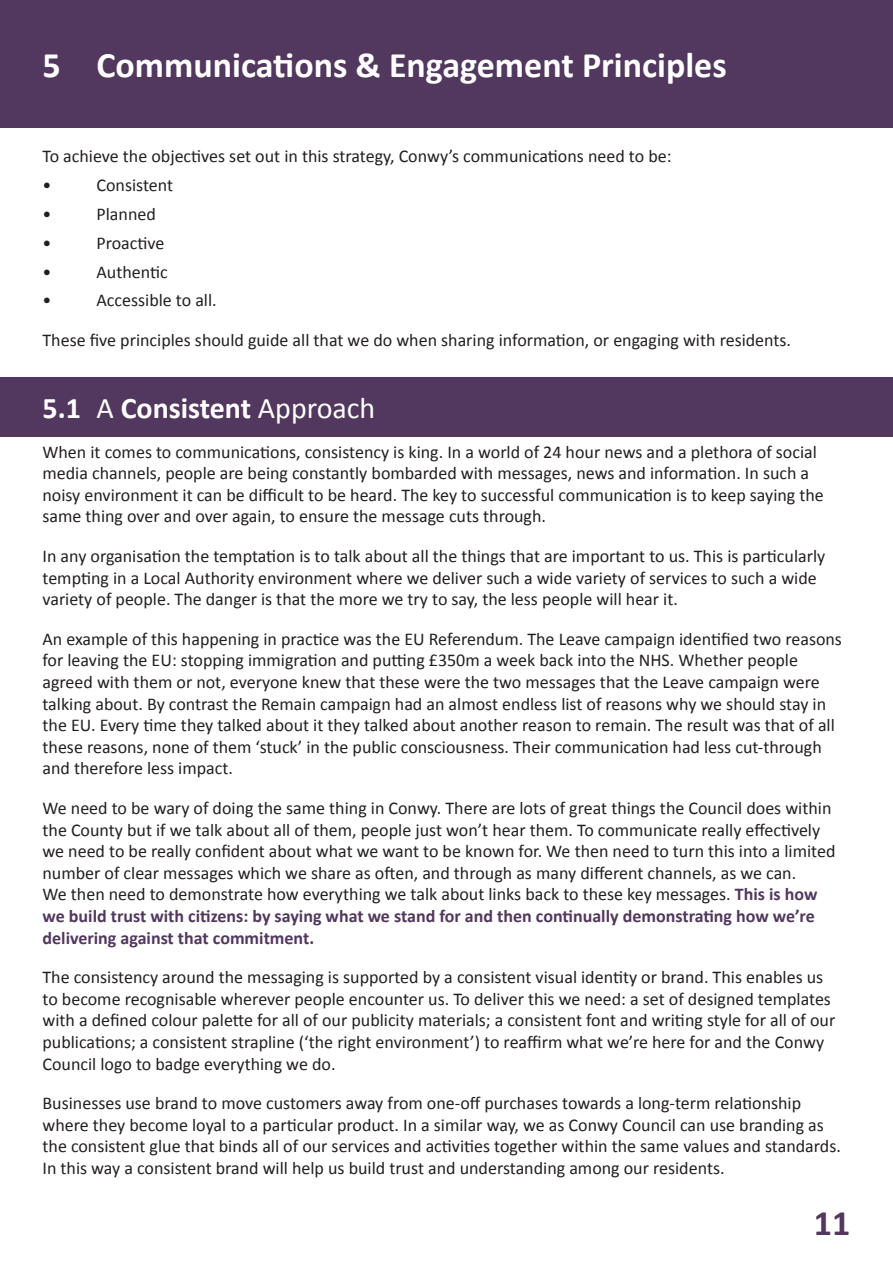
<style>
.page{position:relative;width:893px;height:1263px;background:#fff}
.page>*{position:absolute;margin:0;border:0;box-sizing:border-box;transform-origin:0 0}
.t1{font:700 36px "Calibri";color:#fff}
.t2{font:700 36px "Calibri";color:#52375e}
.t3{font:700 30px "Calibri";color:#fff}
.t4{font:18px/21.6px "Calibri";color:#231f20}
.s1{font-weight:400}
.s2{font-weight:700;color:#52375e}
</style>
<div class="page">
<div style="left:0;top:377px;width:893px;height:60px;background:#52375e"></div>
<div style="left:0;top:0;width:893px;height:128px;background:#52375e"></div>
<p class="t1" style="left:43px;top:43px;width:686px">5 Communications &amp; Engagement Principles</p>
<p class="t4" style="left:43px;top:145px;width:631px">To achieve the objectives set out in this strategy, Conwy’s communications need to be:</p>
<p class="t4" style="left:43px;top:173px;width:10px">•</p>
<p class="t4" style="left:97px;top:173px;width:78px">Consistent</p>
<p class="t4" style="left:43px;top:202px;width:10px">•</p>
<p class="t4" style="left:97px;top:202px;width:61px">Planned</p>
<p class="t4" style="left:43px;top:231px;width:10px">•</p>
<p class="t4" style="left:97px;top:231px;width:69px">Proactive</p>
<p class="t4" style="left:43px;top:260px;width:10px">•</p>
<p class="t4" style="left:97px;top:260px;width:73px">Authentic</p>
<p class="t4" style="left:43px;top:289px;width:10px">•</p>
<p class="t4" style="left:97px;top:289px;width:122px">Accessible to all.</p>
<p class="t4" style="left:43px;top:328px;width:750px">These five principles should guide all that we do when sharing information, or engaging with residents.</p>
<p class="t3" style="left:43px;top:389px;width:334px">5.1 <span class="s1">A</span> Consistent <span class="s1">Approach</span></p>
<p class="t4" style="left:43px;top:440px;width:783px">When it comes to communications, consistency is king. In a world of 24 hour news and a plethora of social media channels, people are being constantly bombarded with messages, news and information. In such a noisy environment it can be difficult to be heard. The key to successful communication is to keep saying the same thing over and over again, to ensure the message cuts through.</p>
<p class="t4" style="left:43px;top:544px;width:784px">In any organisation the temptation is to talk about all the things that are important to us. This is particularly tempting in a Local Authority environment where we deliver such a wide variety of services to such a wide variety of people. The danger is that the more we try to say, the less people will hear it.</p>
<p class="t4" style="left:43px;top:627px;width:801px">An example of this happening in practice was the EU Referendum. The Leave campaign identified two reasons for leaving the EU: stopping immigration and putting £350m a week back into the NHS. Whether people agreed with them or not, everyone knew that these were the two messages that the Leave campaign were talking about. By contrast the Remain campaign had an almost endless list of reasons why we should stay in the EU. Every time they talked about it they talked about another reason to remain. The result was that of all these reasons, none of them ‘stuck’ in the public consciousness. Their communication had less cut-through and therefore less impact.</p>
<p class="t4" style="left:43px;top:796px;width:794px">We need to be wary of doing the same thing in Conwy. There are lots of great things the Council does within the County but if we talk about all of them, people just won’t hear them. To communicate really effectively we need to be really confident about what we want to be known for. We then need to turn this into a limited number of clear messages which we share as often, and through as many different channels, as we can.<br>We then need to demonstrate how everything we talk about links back to these key messages. <span class="s2">This is how we build trust with citizens: by saying what we stand for and then continually demonstrating how we’re delivering against that commitment.</span></p>
<p class="t4" style="left:43px;top:965px;width:794px">The consistency around the messaging is supported by a consistent visual identity or brand. This enables us to become recognisable wherever people encounter us. To deliver this we need: a set of designed templates with a defined colour palette for all of our publicity materials; a consistent font and writing style for all of our publications; a consistent strapline (‘the right environment’) to reaffirm what we’re here for and the Conwy Council logo to badge everything we do.</p>
<p class="t4" style="left:43px;top:1091px;width:800px">Businesses use brand to move customers away from one-off purchases towards a long-term relationship where they become loyal to a particular product. In a similar way, we as Conwy Council can use branding as the consistent glue that binds all of our services and activities together within the same values and standards.<br>In this way a consistent brand will help us build trust and understanding among our residents.</p>
<p class="t2" style="left:814px;top:1200px;width:38px">11</p>
</div>
